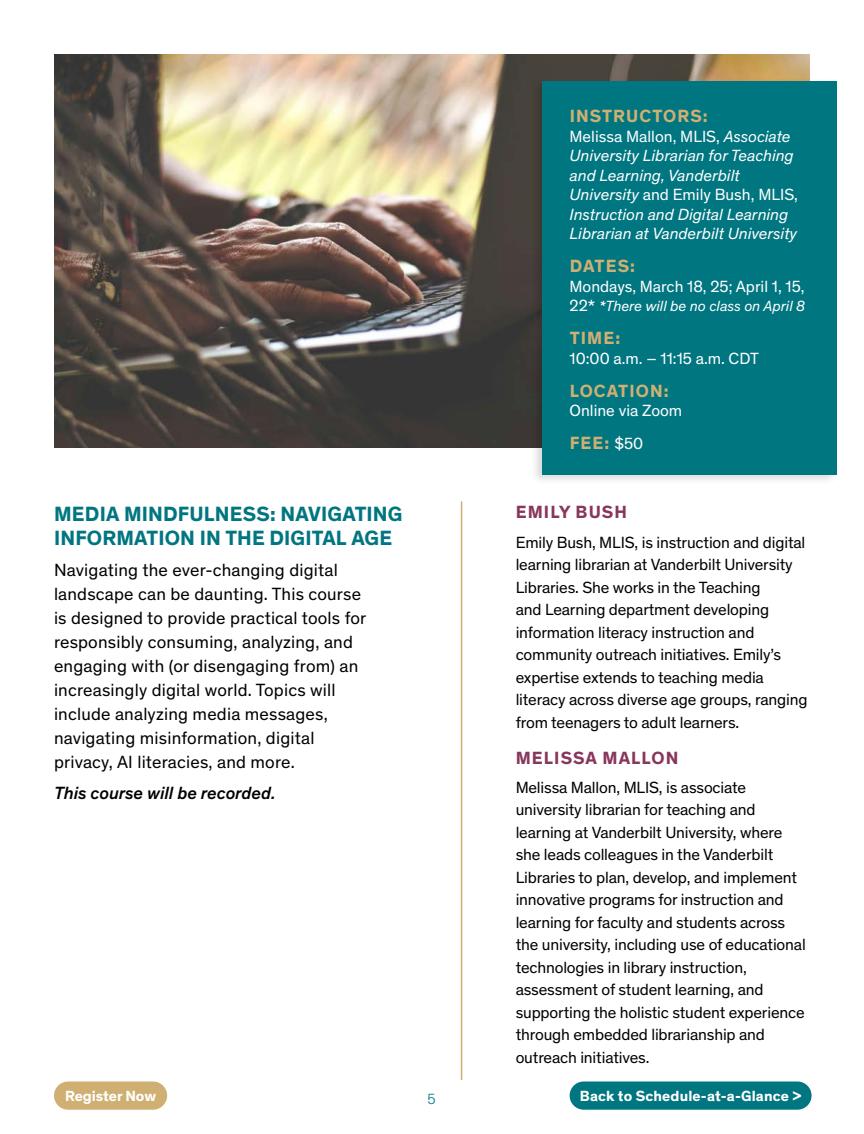
<style>
.page{position:relative;width:864px;height:1134px;background:#fff}
.page>*{position:absolute;margin:0;border:0;box-sizing:border-box;transform-origin:0 0}
.t1{font:700 21px/24.2px "Theinhardt";letter-spacing:.005em;color:#007681}
.t2{font:18px/24px "Theinhardt";letter-spacing:.01em;color:#000}
.t3{font:700 18px "Theinhardt";letter-spacing:.06em;color:#cfaf72}
.t4{font:italic 500 18px "Theinhardt";color:#000}
.t5{font:700 18px "Theinhardt";letter-spacing:.06em;color:#88375c}
.t6{font:16.5px/22.5px "Theinhardt";letter-spacing:-.01em;color:#000}
.t7{font:italic 16.5px/19.5px "Theinhardt";color:#fff}
.t8{font:16.5px "Theinhardt";color:#fff}
.t9{font:700 15px "Theinhardt";letter-spacing:.01em;color:#fff}
.t10{font:italic 15px "Theinhardt";color:#fff}
.t11{font:300 15px "Theinhardt";color:#007681}
.s1{font-style:normal}
.s2{font-style:normal;font-size:16.5px}
.s3{font-weight:400;font-size:16.5px;color:#fff}
</style>
<div class="page">
<img style="left:54px;top:54px;width:755px;height:393px">
<hr style="left:461px;top:501px;width:1px;height:579px;background:#cfaf72">
<div style="left:529px;top:77px;width:310px;height:409px;background:#000;opacity:.15"></div>
<div style="left:543px;top:81px;width:294px;height:393px;background:#007681"></div>
<div style="left:570px;top:1082px;width:242px;height:28px;background:#007681;border-radius:14px"></div>
<div style="left:54px;top:1082px;width:113px;height:28px;background:#cfaf72;border-radius:14px"></div>
<p class="t1" style="left:54px;top:501px;width:350px">MEDIA MINDFULNESS: NAVIGATING<br>INFORMATION IN THE DIGITAL AGE</p>
<p class="t2" style="left:54px;top:557px;width:314px">Navigating the ever-changing digital landscape can be daunting. This course is designed to provide practical tools for responsibly consuming, analyzing, and engaging with (or disengaging from) an increasingly digital world. Topics will include analyzing media messages, navigating misinformation, digital privacy, AI literacies, and more.</p>
<p class="t4" style="left:54px;top:779px;width:223px">This course will be recorded.</p>
<p class="t3" style="left:570px;top:103px;width:140px">INSTRUCTORS:</p>
<p class="t7" style="left:570px;top:125px;width:230px"><span class="s1">Melissa Mallon, MLIS,</span> Associate University Librarian for Teaching and Learning, Vanderbilt University <span class="s1">and Emily Bush, MLIS, </span>Instruction and Digital Learning Librarian at Vanderbilt University</p>
<p class="t3" style="left:570px;top:253px;width:67px">DATES:</p>
<p class="t8" style="left:570px;top:274px;width:236px">Mondays, March 18, 25; April 1, 15,</p>
<p class="t10" style="left:570px;top:295px;width:237px"><span class="s2">22*</span> *There will be no class on April 8</p>
<p class="t3" style="left:570px;top:325px;width:52px">TIME:</p>
<p class="t8" style="left:570px;top:346px;width:191px">10:00 a.m. – 11:15 a.m. CDT</p>
<p class="t3" style="left:570px;top:377px;width:100px">LOCATION:</p>
<p class="t8" style="left:570px;top:399px;width:114px">Online via Zoom</p>
<p class="t3" style="left:570px;top:430px;width:75px">FEE: <span class="s3">$50</span></p>
<p class="t5" style="left:516px;top:499px;width:113px">EMILY BUSH</p>
<p class="t6" style="left:516px;top:530px;width:293px">Emily Bush, MLIS, is instruction and digital learning librarian at Vanderbilt University Libraries. She works in the Teaching<br>and Learning department developing information literacy instruction and community outreach initiatives. Emily’s expertise extends to teaching media literacy across diverse age groups, ranging from teenagers to adult learners.</p>
<p class="t5" style="left:516px;top:744px;width:164px">MELISSA MALLON</p>
<p class="t6" style="left:516px;top:775px;width:292px">Melissa Mallon, MLIS, is associate university librarian for teaching and learning at Vanderbilt University, where she leads colleagues in the Vanderbilt Libraries to plan, develop, and implement innovative programs for instruction and learning for faculty and students across the university, including use of educational technologies in library instruction, assessment of student learning, and supporting the holistic student experience through embedded librarianship and outreach initiatives.</p>
<p class="t9" style="left:65px;top:1085px;width:93px">Register Now</p>
<p class="t9" style="left:580px;top:1085px;width:223px">Back to Schedule-at-a-Glance &gt;</p>
<p class="t11" style="left:428px;top:1088px;width:10px">5</p>
</div>
